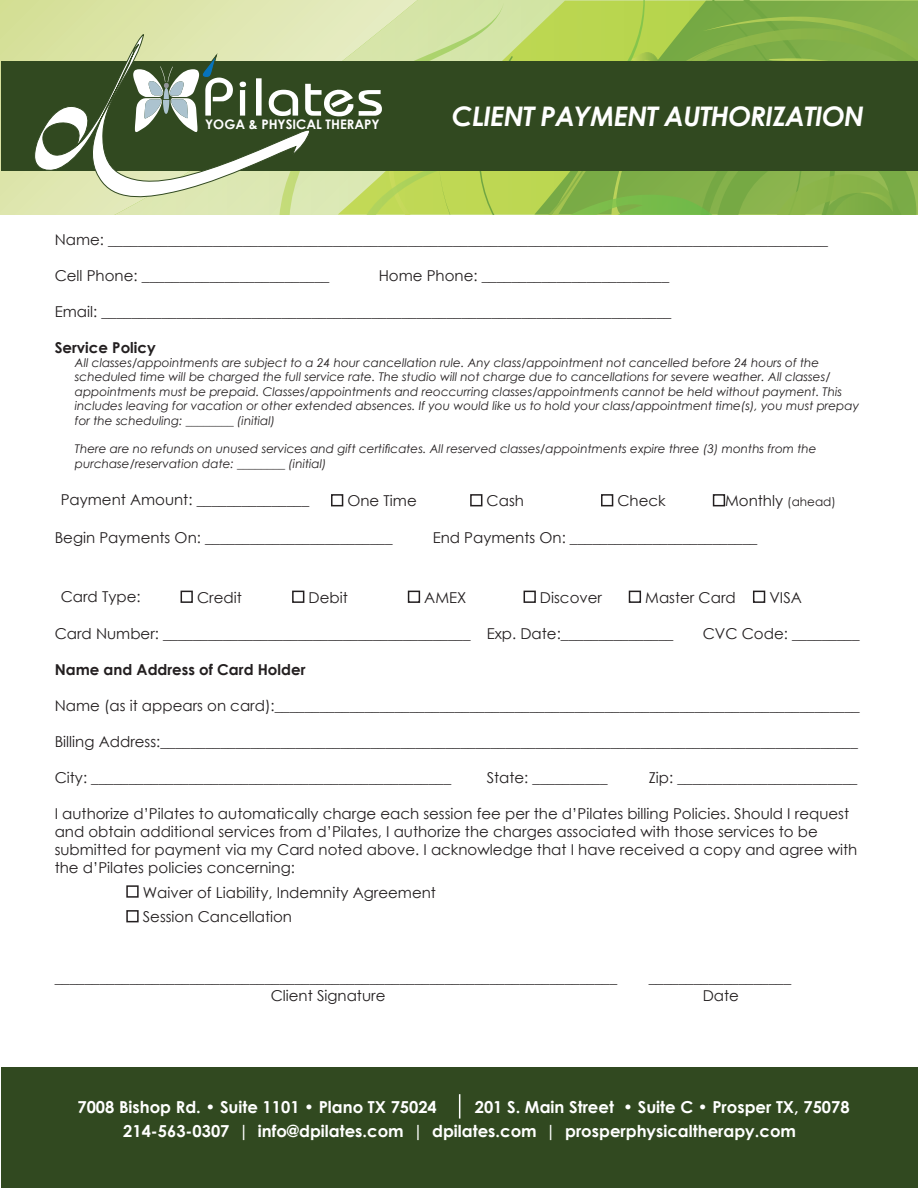
<style>
.page{position:relative;width:918px;height:1188px;background:#fff}
.page>*{position:absolute;margin:0;border:0;box-sizing:border-box;transform-origin:0 0}
.t1{font:italic 700 27px "Century Gothic";letter-spacing:-.025em;color:#fff}
.t2{font:700 16.5px/24.3px "Century Gothic";color:#fff}
.t3{font:15px/18px "Century Gothic";color:#231f20}
.t4{font:700 15px "Century Gothic";color:#231f20}
.t5{font:700 13.2px "Century Gothic";color:#fff}
.t6{font:italic 12px/14.4px "Century Gothic";color:#231f20}
.s1{font-size:12px}
</style>
<div class="page">
<svg style="left:1px;top:1px;width:132px;height:214px;background:#d9e2a3"></svg>
<div style="left:1px;top:1067px;width:917px;height:121px;background:#314920"></div>
<svg style="left:459px;top:1094px;width:1px;height:25px"></svg>
<div style="left:1px;top:61px;width:917px;height:110px;background:#314920"></div>
<svg style="left:133px;top:1px;width:785px;height:214px"></svg>
<svg style="left:34px;top:34px;width:276px;height:169px"></svg>
<div style="left:331px;top:494px;width:12px;height:12px;border:2px solid #231f20"></div>
<div style="left:470px;top:494px;width:12px;height:12px;border:2px solid #231f20"></div>
<div style="left:601px;top:494px;width:12px;height:12px;border:2px solid #231f20"></div>
<div style="left:713px;top:494px;width:12px;height:12px;border:2px solid #231f20"></div>
<div style="left:181px;top:591px;width:12px;height:12px;border:2px solid #231f20"></div>
<div style="left:292px;top:591px;width:12px;height:12px;border:2px solid #231f20"></div>
<div style="left:408px;top:591px;width:12px;height:12px;border:2px solid #231f20"></div>
<div style="left:524px;top:591px;width:12px;height:12px;border:2px solid #231f20"></div>
<div style="left:629px;top:591px;width:12px;height:12px;border:2px solid #231f20"></div>
<div style="left:753px;top:591px;width:12px;height:12px;border:2px solid #231f20"></div>
<div style="left:126px;top:885px;width:13px;height:13px;border:2px solid #231f20"></div>
<div style="left:126px;top:910px;width:13px;height:12px;border:2px solid #231f20"></div>
<p class="t5" style="left:205px;top:114px;width:176px">YOGA &amp; PHYSICAL THERAPY</p>
<p class="t1" style="left:452px;top:96px;width:414px">CLIENT PAYMENT AUTHORIZATION</p>
<p class="t3" style="left:55px;top:230px;width:775px">Name: ________________________________________________________________________________________________</p>
<p class="t3" style="left:55px;top:266px;width:276px">Cell Phone: _________________________</p>
<p class="t3" style="left:379px;top:266px;width:292px">Home Phone: _________________________</p>
<p class="t3" style="left:55px;top:302px;width:618px">Email: ____________________________________________________________________________</p>
<p class="t4" style="left:55px;top:336px;width:103px">Service Policy</p>
<p class="t6" style="left:75px;top:355px;width:786px">All classes/appointments are subject to a 24 hour cancellation rule. Any class/appointment not cancelled before 24 hours of the scheduled time will be charged the full service rate. The studio will not charge due to cancellations for severe weather. All classes/ appointments must be prepaid. Classes/appointments and reoccurring classes/appointments cannot be held without payment. This includes leaving for vacation or other extended absences. If you would like us to hold your class/appointment time(s), you must prepay for the scheduling: ________ (initial)</p>
<p class="t6" style="left:75px;top:442px;width:743px">There are no refunds on unused services and gift certificates. All reserved classes/appointments expire three (3) months from the purchase/reservation date: ________ (initial)</p>
<p class="t3" style="left:61px;top:491px;width:250px">Payment Amount: _______________</p>
<p class="t3" style="left:347px;top:492px;width:71px">One Time</p>
<p class="t3" style="left:487px;top:492px;width:39px">Cash</p>
<p class="t3" style="left:617px;top:492px;width:50px">Check</p>
<p class="t3" style="left:725px;top:492px;width:112px">Monthly <span class="s1">(ahead)</span></p>
<p class="t3" style="left:55px;top:528px;width:339px">Begin Payments On: _________________________</p>
<p class="t3" style="left:433px;top:528px;width:326px">End Payments On: _________________________</p>
<p class="t3" style="left:61px;top:587px;width:81px">Card Type:</p>
<p class="t3" style="left:197px;top:588px;width:46px">Credit</p>
<p class="t3" style="left:309px;top:588px;width:41px">Debit</p>
<p class="t3" style="left:424px;top:588px;width:44px">AMEX</p>
<p class="t3" style="left:540px;top:588px;width:64px">Discover</p>
<p class="t3" style="left:645px;top:588px;width:92px">Master Card</p>
<p class="t3" style="left:769px;top:588px;width:34px">VISA</p>
<p class="t3" style="left:55px;top:624px;width:620px">Card Number: _________________________________________ Exp. Date:_______________</p>
<p class="t3" style="left:703px;top:624px;width:158px">CVC Code: _________</p>
<p class="t4" style="left:55px;top:658px;width:252px">Name and Address of Card Holder</p>
<p class="t3" style="left:55px;top:696px;width:807px">Name (as it appears on card):______________________________________________________________________________</p>
<p class="t3" style="left:55px;top:732px;width:805px">Billing Address:_____________________________________________________________________________________________</p>
<p class="t3" style="left:55px;top:768px;width:398px">City: ________________________________________________</p>
<p class="t3" style="left:487px;top:768px;width:122px">State: __________</p>
<p class="t3" style="left:649px;top:768px;width:210px">Zip: ________________________</p>
<p class="t3" style="left:55px;top:804px;width:804px">I authorize d’Pilates to automatically charge each session fee per the d’Pilates billing Policies. Should I request and obtain additional services from d’Pilates, I authorize the charges associated with those services to be submitted for payment via my Card noted above. I acknowledge that I have received a copy and agree with the d’Pilates policies concerning:</p>
<p class="t3" style="left:143px;top:883px;width:295px">Waiver of Liability, Indemnity Agreement</p>
<p class="t3" style="left:143px;top:908px;width:151px">Session Cancellation</p>
<p class="t3" style="left:55px;top:969px;width:564px">___________________________________________________________________________</p>
<p class="t3" style="left:649px;top:969px;width:144px">___________________</p>
<p class="t3" style="left:271px;top:987px;width:116px">Client Signature</p>
<p class="t3" style="left:703px;top:987px;width:38px">Date</p>
<p class="t2" style="left:78px;top:1094px;width:361px">7008 Bishop Rd. • Suite 1101 • Plano TX 75024</p>
<p class="t2" style="left:123px;top:1094px;width:728px;text-indent:351px">201 S. Main Street • Suite C • Prosper TX, 75078<br>214-563-0307 | info@dpilates.com | dpilates.com | prosperphysicaltherapy.com</p>
</div>
